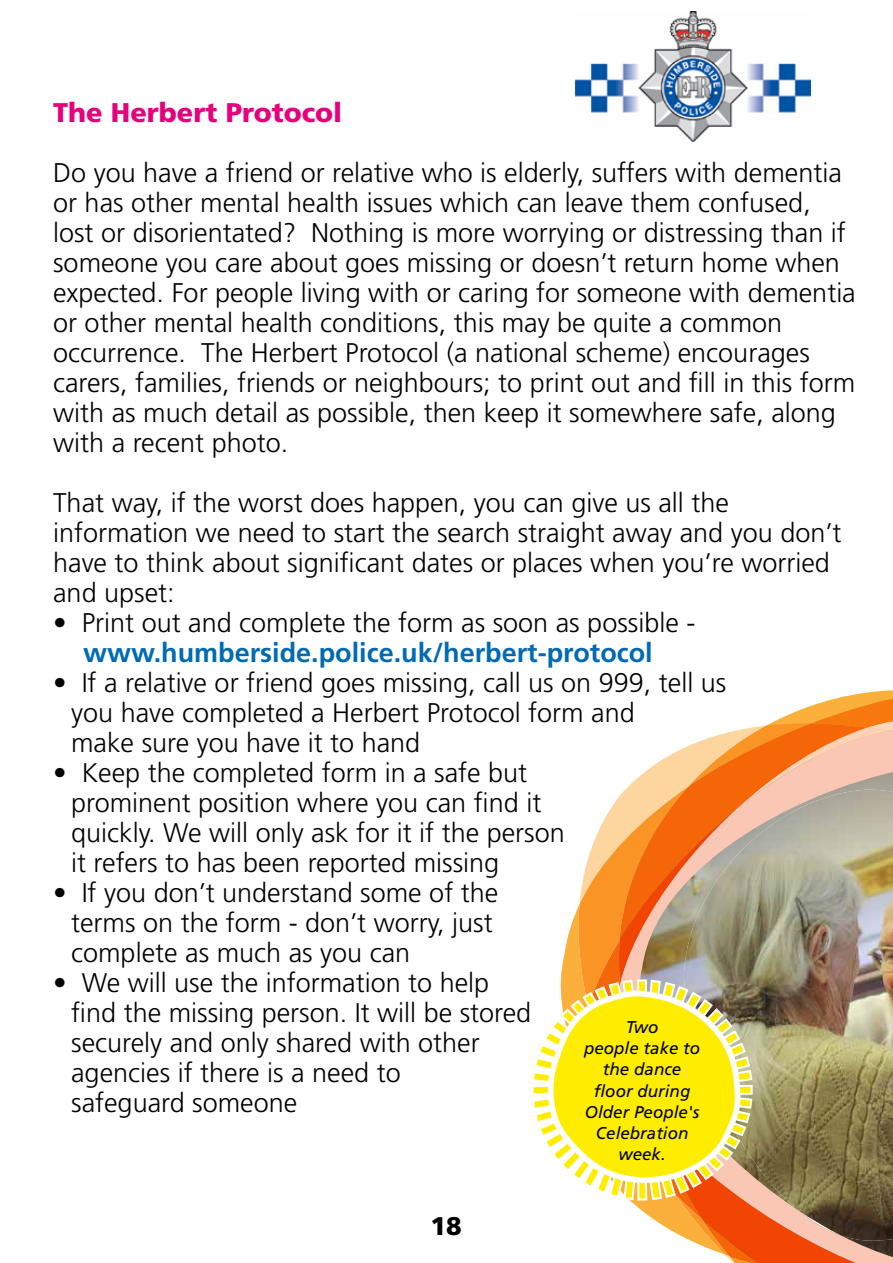
<style>
.page{position:relative;width:893px;height:1263px;background:#fff}
.page>*{position:absolute;margin:0;border:0;box-sizing:border-box;transform-origin:0 0}
.t1{font:300 27px/30px "Frutiger";color:#000}
.t2{font:700 27px "Frutiger";color:#006ab4}
.t3{font:900 27px "Frutiger";color:#e6007d}
.t4{font:900 25.5px "Frutiger";color:#000}
.t5{font:italic 16.95px/21.3px "Frutiger";color:#000;text-align:center}
</style>
<div class="page">
<img style="left:575px;top:11px;width:236px;height:131px">
<img style="left:533px;top:693px;width:360px;height:570px">
<p class="t3" style="left:53px;top:96px;width:291px">The Herbert Protocol</p>
<p class="t1" style="left:53px;top:158px;width:804px">Do you have a friend or relative who is elderly, suffers with dementia or has other mental health issues which can leave them confused, lost or disorientated? Nothing is more worrying or distressing than if someone you care about goes missing or doesn’t return home when expected. For people living with or caring for someone with dementia or other mental health conditions, this may be quite a common occurrence. The Herbert Protocol (a national scheme) encourages carers, families, friends or neighbours; to print out and fill in this form with as much detail as possible, then keep it somewhere safe, along with a recent photo.</p>
<p class="t1" style="left:53px;top:488px;width:790px">That way, if the worst does happen, you can give us all the information we need to start the search straight away and you don’t have to think about significant dates or places when you’re worried and upset:</p>
<p class="t1" style="left:53px;top:608px;width:644px">• Print out and complete the form as soon as possible -</p>
<p class="t2" style="left:83px;top:636px;width:571px">www.humberside.police.uk/herbert-protocol</p>
<p class="t1" style="left:71px;top:668px;width:657px;text-indent:-18px">• If a relative or friend goes missing, call us on 999, tell us you have completed a Herbert Protocol form and<br>make sure you have it to hand</p>
<p class="t1" style="left:71px;top:758px;width:495px;text-indent:-18px">• Keep the completed form in a safe but prominent position where you can find it quickly. We will only ask for it if the person it refers to has been reported missing</p>
<p class="t1" style="left:71px;top:878px;width:429px;text-indent:-18px">• If you don’t understand some of the terms on the form - don’t worry, just complete as much as you can</p>
<p class="t1" style="left:71px;top:968px;width:462px;text-indent:-18px">• We will use the information to help find the missing person. It will be stored securely and only shared with other agencies if there is a need to<br>safeguard someone</p>
<p class="t5" style="left:584px;top:1016px;width:118px">Two<br>people take to the dance floor during<br>Older People's<br>Celebration week.</p>
<p class="t4" style="left:431px;top:1211px;width:33px">18</p>
</div>
